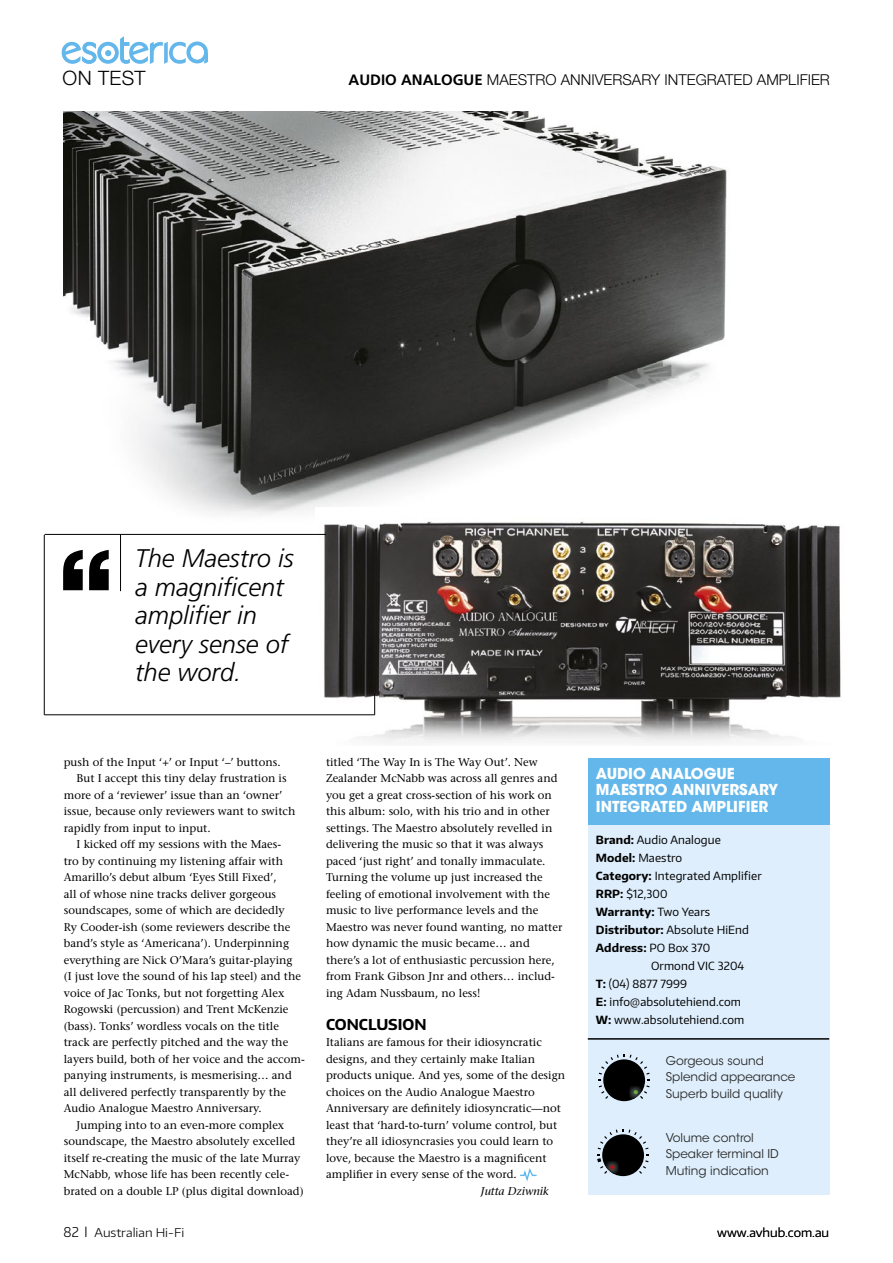
<style>
.page{position:relative;width:893px;height:1263px;background:#fff}
.page>*{position:absolute;margin:0;border:0;box-sizing:border-box;transform-origin:0 0}
.t1{font:italic 300 25.5px/28.5px "Frutiger LT Std";color:#000}
.t2{font:300 19.8px "Helvetica Neue LT Std";letter-spacing:.02em;color:#000}
.t3{font:300 15px "Helvetica Neue LT Std";color:#000}
.t4{font:700 15px/16.5px "ITC Avant Garde Std";color:#fff}
.t5{font:700 15px "Encode Sans";color:#000}
.t6{font:12px/16.5px "ITC Avant Garde Std";color:#2b2b2a}
.t7{font:300 12px "Encode Sans Wide";color:#000}
.t8{font:500 11.25px/16.5px "Stone Serif Std";color:#000}
.t9{font:11.25px "Encode Sans";letter-spacing:.01em;color:#000}
.t10{font:700 11.25px "Encode Sans";letter-spacing:.01em;color:#000}
.t11{font:italic 500 11.25px "Stone Serif Std";color:#000}
.s1{font-family:"Frutiger LT Std";font-weight:700}
.s2{font-weight:700}
.s3{font-weight:400}
.s4{font-family:"Encode Sans";font-size:13.5px}
</style>
<div class="page">
<svg style="left:62px;top:36px;width:146px;height:28px"></svg>
<hr style="left:120px;top:535px;width:1px;height:56px;background:#000">
<svg style="left:63px;top:550px;width:46px;height:40px"></svg>
<div style="left:588px;top:823px;width:241px;height:372px;background:#deeefc"></div>
<div style="left:588px;top:758px;width:241px;height:67px;background:#63b7eb"></div>
<div style="left:603px;top:1059px;width:42px;height:42px;background:#000;border-radius:50%"></div>
<svg style="left:598px;top:1054px;width:52px;height:45px"></svg>
<div style="left:602px;top:1134px;width:42px;height:42px;background:#000;border-radius:50%"></div>
<svg style="left:597px;top:1129px;width:52px;height:45px"></svg>
<hr style="left:588px;top:1038px;width:241px;height:2px;background:#000">
<svg style="left:520px;top:1168px;width:17px;height:14px"></svg>
<img style="left:64px;top:111px;width:663px;height:404px">
<img style="left:315px;top:508px;width:526px;height:235px">
<hr style="left:45px;top:534px;width:281px;height:1px;background:#000">
<hr style="left:45px;top:714px;width:329px;height:1px;background:#000">
<hr style="left:44px;top:535px;width:1px;height:180px;background:#000">
<svg style="left:374px;top:694px;width:1px;height:21px"></svg>
<h2 class="t2" style="left:63px;top:66px;width:85px">ON TEST</h2>
<h3 class="t3" style="left:349px;top:71px;width:483px"><span class="s1">AUDIO ANALOGUE</span> MAESTRO ANNIVERSARY INTEGRATED AMPLIFIER</h3>
<h1 class="t1" style="left:135px;top:544px;width:160px">The Maestro is a magnificent amplifier in every sense of the word.</h1>
<p class="t8" style="left:64px;top:754px;width:218px">push of the Input ‘+’ or Input ‘–’ buttons.</p>
<p class="t8" style="left:77px;top:770px;width:212px">But I accept this tiny delay frustration is</p>
<p class="t8" style="left:64px;top:787px;width:220px">more of a ‘reviewer’ issue than an ‘owner’</p>
<p class="t8" style="left:64px;top:803px;width:233px">issue, because only reviewers want to switch</p>
<p class="t8" style="left:64px;top:820px;width:148px">rapidly from input to input.</p>
<p class="t8" style="left:77px;top:836px;width:206px">I kicked off my sessions with the Maes-</p>
<p class="t8" style="left:64px;top:853px;width:221px">tro by continuing my listening affair with</p>
<p class="t8" style="left:64px;top:869px;width:214px">Amarillo’s debut album ‘Eyes Still Fixed’,</p>
<p class="t8" style="left:64px;top:886px;width:214px">all of whose nine tracks deliver gorgeous</p>
<p class="t8" style="left:64px;top:902px;width:222px">soundscapes, some of which are decidedly</p>
<p class="t8" style="left:64px;top:919px;width:228px">Ry Cooder-ish (some reviewers describe the</p>
<p class="t8" style="left:64px;top:935px;width:227px">band’s style as ‘Americana’). Underpinning</p>
<p class="t8" style="left:64px;top:952px;width:230px">everything are Nick O’Mara’s guitar-playing</p>
<p class="t8" style="left:64px;top:968px;width:239px">(I just love the sound of his lap steel) and the</p>
<p class="t8" style="left:64px;top:985px;width:222px">voice of Jac Tonks, but not forgetting Alex</p>
<p class="t8" style="left:64px;top:1001px;width:226px">Rogowski (percussion) and Trent McKenzie</p>
<p class="t8" style="left:64px;top:1018px;width:217px">(bass). Tonks’ wordless vocals on the title</p>
<p class="t8" style="left:64px;top:1034px;width:226px">track are perfectly pitched and the way the</p>
<p class="t8" style="left:64px;top:1051px;width:242px">layers build, both of her voice and the accom-</p>
<p class="t8" style="left:64px;top:1067px;width:230px">panying instruments, is mesmerising… and</p>
<p class="t8" style="left:64px;top:1084px;width:224px">all delivered perfectly transparently by the</p>
<p class="t8" style="left:64px;top:1100px;width:200px">Audio Analogue Maestro Anniversary.</p>
<p class="t8" style="left:77px;top:1117px;width:209px">Jumping into to an even-more complex</p>
<p class="t8" style="left:64px;top:1133px;width:233px">soundscape, the Maestro absolutely excelled</p>
<p class="t8" style="left:64px;top:1150px;width:238px">itself re-creating the music of the late Murray</p>
<p class="t8" style="left:64px;top:1166px;width:227px">McNabb, whose life has been recently cele-</p>
<p class="t8" style="left:64px;top:1183px;width:241px">brated on a double LP (plus digital download)</p>
<p class="t8" style="left:326px;top:754px;width:238px">titled ‘The Way In is The Way Out’. New Zealander McNabb was across all genres and you get a great cross-section of his work on this album: solo, with his trio and in other settings. The Maestro absolutely revelled in delivering the music so that it was always paced ‘just right’ and tonally immaculate.<br>Turning the volume up just increased the feeling of emotional involvement with the music to live performance levels and the Maestro was never found wanting, no matter how dynamic the music became… and there’s a lot of enthusiastic percussion here, from Frank Gibson Jnr and others… includ&shy;ing Adam Nussbaum, no less!</p>
<h3 class="t5" style="left:326px;top:1014px;width:102px">CONCLUSION</h3>
<p class="t8" style="left:326px;top:1034px;width:241px">Italians are famous for their idiosyncratic designs, and they certainly make Italian products unique. And yes, some of the design choices on the Audio Analogue Maestro Anniversary are definitely idiosyncratic—not least that ‘hard-to-turn’ volume control, but they’re all idiosyncrasies you could learn to love, because the Maestro is a magnificent amplifier in every sense of the word.</p>
<p class="t11" style="left:481px;top:1184px;width:69px">Jutta Dziwnik</p>
<h3 class="t4" style="left:596px;top:765px;width:184px">AUDIO ANALOGUE<br>MAESTRO ANNIVERSARY<br>INTEGRATED AMPLIFIER</h3>
<p class="t9" style="left:596px;top:832px;width:126px"><span class="s2">Brand:</span> Audio Analogue</p>
<p class="t9" style="left:596px;top:850px;width:88px"><span class="s2">Model:</span> Maestro</p>
<p class="t9" style="left:596px;top:868px;width:167px"><span class="s2">Category:</span> Integrated Amplifier</p>
<p class="t9" style="left:596px;top:886px;width:73px"><span class="s2">RRP:</span> $12,300</p>
<p class="t10" style="left:596px;top:904px;width:116px">Warranty: <span class="s3">Two Years</span></p>
<p class="t9" style="left:596px;top:922px;width:155px"><span class="s2">Distributor:</span> Absolute HiEnd</p>
<p class="t10" style="left:596px;top:940px;width:116px">Address: <span class="s3">PO Box 370</span></p>
<p class="t9" style="left:651px;top:958px;width:95px">Ormond VIC 3204</p>
<p class="t9" style="left:596px;top:976px;width:93px"><span class="s2">T:</span> (04) 8877 7999</p>
<p class="t9" style="left:596px;top:994px;width:147px"><span class="s2">E:</span> info@absolutehiend.com</p>
<p class="t9" style="left:596px;top:1012px;width:150px"><span class="s2">W:</span> www.absolutehiend.com</p>
<p class="t6" style="left:666px;top:1052px;width:131px">Gorgeous sound<br>Splendid appearance<br>Superb build quality</p>
<p class="t6" style="left:666px;top:1129px;width:115px">Volume control<br>Speaker terminal ID<br>Muting indication</p>
<p class="t7" style="left:64px;top:1225px;width:122px"><span class="s4">82</span> Australian Hi-Fi</p>
<p class="t7" style="left:717px;top:1225px;width:113px">www.avhub.com.au</p>
</div>
